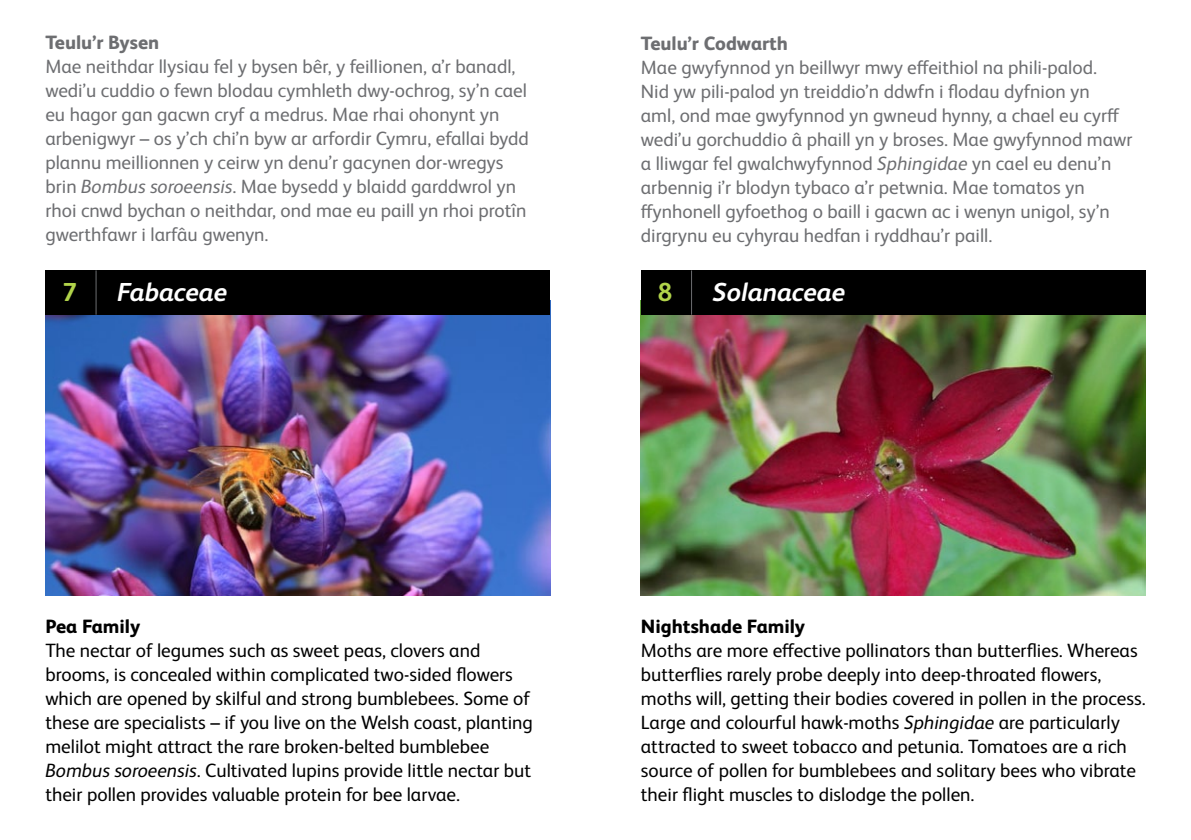
<style>
.page{position:relative;width:1191px;height:840px;background:#fff}
.page>*{position:absolute;margin:0;border:0;box-sizing:border-box;transform-origin:0 0}
.t1{font:italic 700 26px "FS Albert Pro";color:#fff}
.t2{font:700 26px "FS Albert Pro";color:#b1d34a}
.t3{font:19.2px/24px "FS Albert Pro";color:#6d6e71}
.t4{font:19.2px/24px "FS Albert Pro";color:#000}
.t5{font:800 19.2px "FS Albert Pro";letter-spacing:-.01em;color:#6d6e71}
.t6{font:800 19.2px "FS Albert Pro";letter-spacing:-.01em;color:#000}
.s1{font-style:italic}
</style>
<div class="page">
<img style="left:45px;top:314px;width:505px;height:281px">
<div style="left:45px;top:270px;width:505px;height:44px;background:#000"></div>
<hr style="left:96px;top:270px;width:1px;height:44px;background:#6d6e71">
<img style="left:641px;top:314px;width:504px;height:281px">
<div style="left:641px;top:270px;width:504px;height:44px;background:#000"></div>
<hr style="left:691px;top:270px;width:1px;height:44px;background:#6d6e71">
<p class="t5" style="left:45px;top:27px;width:116px">Teulu’r Bysen</p>
<p class="t3" style="left:45px;top:53px;width:485px">Mae neithdar llysiau fel y bysen bêr, y feillionen, a’r banadl, wedi’u cuddio o fewn blodau cymhleth dwy-ochrog, sy’n cael eu hagor gan gacwn cryf a medrus. Mae rhai ohonynt yn arbenigwyr – os y’ch chi’n byw ar arfordir Cymru, efallai bydd plannu meillionnen y ceirw yn denu’r gacynen dor-wregys brin <span class="s1">Bombus soroeensis</span>. Mae bysedd y blaidd garddwrol yn rhoi cnwd bychan o neithdar, ond mae eu paill yn rhoi protîn gwerthfawr i larfâu gwenyn.</p>
<p class="t5" style="left:641px;top:28px;width:149px">Teulu’r Codwarth</p>
<p class="t3" style="left:641px;top:54px;width:493px">Mae gwyfynnod yn beillwyr mwy effeithiol na phili-palod.<br>Nid yw pili-palod yn treiddio’n ddwfn i flodau dyfnion yn<br>aml, ond mae gwyfynnod yn gwneud hynny, a chael eu cyrff wedi’u gorchuddio â phaill yn y broses. Mae gwyfynnod mawr a lliwgar fel gwalchwyfynnod <span class="s1">Sphingidae</span> yn cael eu denu’n arbennig i’r blodyn tybaco a’r petwnia. Mae tomatos yn ffynhonell gyfoethog o baill i gacwn ac i wenyn unigol, sy’n dirgrynu eu cyhyrau hedfan i ryddhau’r paill.</p>
<h1 class="t2" style="left:62px;top:273px;width:16px">7</h1>
<h1 class="t1" style="left:117px;top:273px;width:111px">Fabaceae</h1>
<h1 class="t2" style="left:658px;top:273px;width:16px">8</h1>
<h1 class="t1" style="left:713px;top:273px;width:134px">Solanaceae</h1>
<p class="t6" style="left:45px;top:611px;width:96px">Pea Family</p>
<p class="t4" style="left:45px;top:636px;width:489px">The nectar of legumes such as sweet peas, clovers and brooms, is concealed within complicated two-sided flowers which are opened by skilful and strong bumblebees. Some of these are specialists – if you live on the Welsh coast, planting melilot might attract the rare broken-belted bumblebee <span class="s1">Bombus soroeensis</span>. Cultivated lupins provide little nectar but their pollen provides valuable protein for bee larvae.</p>
<p class="t6" style="left:641px;top:611px;width:166px">Nightshade Family</p>
<p class="t4" style="left:641px;top:636px;width:506px">Moths are more effective pollinators than butterflies. Whereas butterflies rarely probe deeply into deep-throated flowers, moths will, getting their bodies covered in pollen in the process.<br>Large and colourful hawk-moths <span class="s1">Sphingidae</span> are particularly attracted to sweet tobacco and petunia. Tomatoes are a rich source of pollen for bumblebees and solitary bees who vibrate their flight muscles to dislodge the pollen.</p>
</div>
